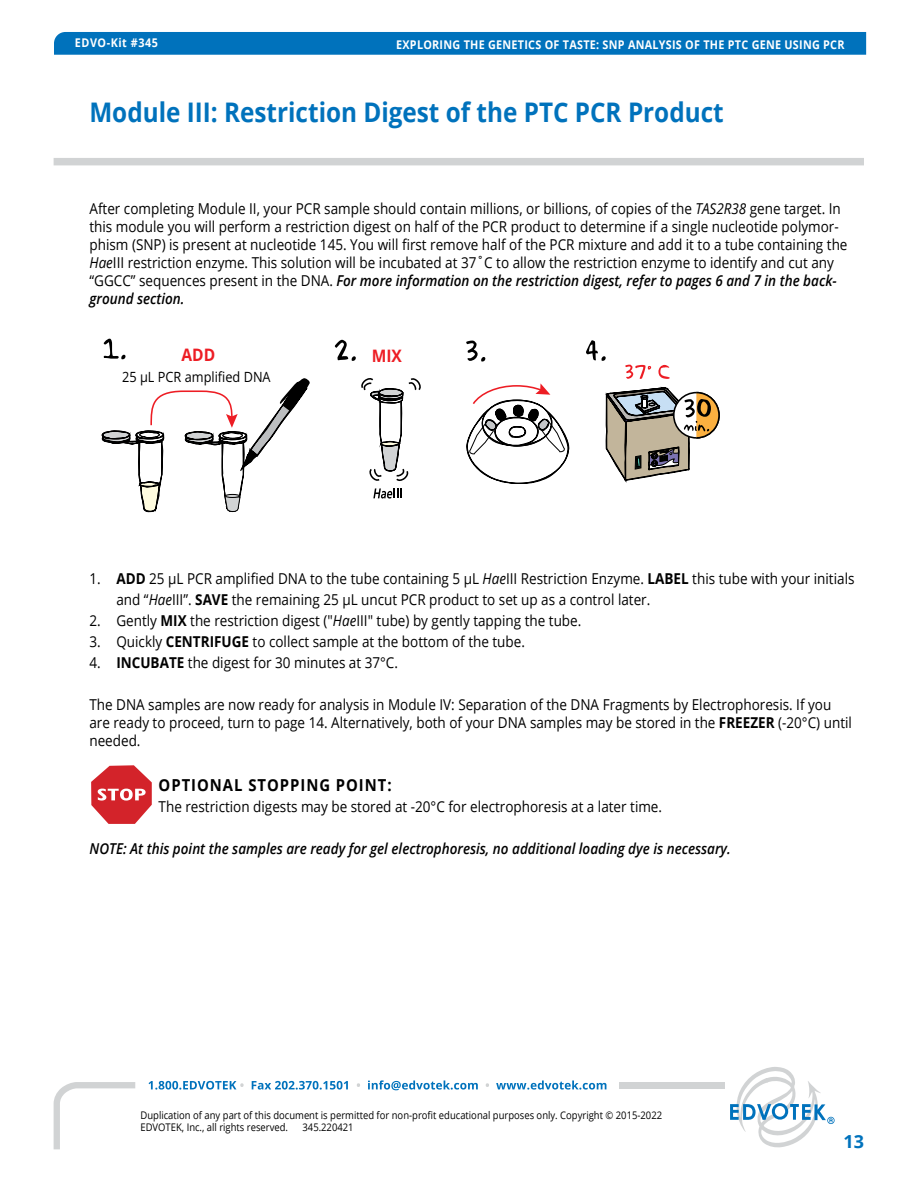
<style>
.page{position:relative;width:918px;height:1188px;background:#fff}
.page>*{position:absolute;margin:0;border:0;box-sizing:border-box;transform-origin:0 0}
.t1{font:700 27px "Open Sans";color:#0072bc;scale:.9 1}
.t2{font:700 18px "Open Sans";color:#0072bc}
.t3{font:700 17.25px "Open Sans";color:#ed1d24;scale:.9 1}
.t4{font:700 16.5px "Open Sans";letter-spacing:.065em;color:#000;scale:.9 1}
.t5{font:15px/18px "Open Sans";color:#000;scale:.9 1}
.t6{font:italic 600 15px "Open Sans";color:#000;scale:.9 1}
.t7{font:14.1px "Open Sans";color:#000;scale:.9 1}
.t8{font:700 12px "Open Sans";letter-spacing:.025em;color:#fff;scale:.9 1}
.t9{font:700 12px "Open Sans";letter-spacing:.05em;color:#fff;scale:.9 1}
.t10{font:10.5px/12.6px "Open Sans";color:#000;scale:.9 1}
.s1{font-style:italic}
.s2{font-weight:600;font-style:italic}
.s3{font-weight:700}
</style>
<div class="page">
<svg style="left:104px;top:339px;width:22px;height:20px"></svg>
<svg style="left:335px;top:340px;width:21px;height:21px"></svg>
<svg style="left:466px;top:341px;width:19px;height:21px"></svg>
<svg style="left:466px;top:383px;width:104px;height:101px"></svg>
<svg style="left:586px;top:340px;width:134px;height:143px"></svg>
<svg style="left:102px;top:378px;width:208px;height:135px"></svg>
<hr style="left:225px;top:494px;width:15px;height:3px;background:#d1d3d4;border-radius:50%">
<div style="left:225px;top:494px;width:15px;height:4px;border:1px solid #000;border-radius:50%"></div>
<svg style="left:361px;top:378px;width:60px;height:121px"></svg>
<svg style="left:91px;top:765px;width:61px;height:59px"></svg>
<div style="left:620px;top:1082px;width:105px;height:6px;background:#d1d3d4"></div>
<svg style="left:54px;top:1082px;width:81px;height:67px"></svg>
<svg style="left:149px;top:1081px;width:95px;height:9px"></svg>
<svg style="left:252px;top:1081px;width:96px;height:9px"></svg>
<svg style="left:357px;top:1083px;width:3px;height:4px"></svg>
<svg style="left:368px;top:1080px;width:110px;height:10px"></svg>
<svg style="left:486px;top:1083px;width:3px;height:4px"></svg>
<svg style="left:496px;top:1080px;width:110px;height:10px"></svg>
<svg style="left:730px;top:1067px;width:105px;height:81px"></svg>
<div style="left:54px;top:32px;width:812px;height:23px;background:#0072bc"></div>
<div style="left:54px;top:158px;width:810px;height:7px;background:#d1d3d4"></div>
<p class="t9" style="left:75px;top:34px;width:94px">EDVO-Kit #345</p>
<p class="t8" style="left:396px;top:36px;width:500px">EXPLORING THE GENETICS OF TASTE: SNP ANALYSIS OF THE PTC GENE USING PCR</p>
<h1 class="t1" style="left:89px;top:93px;width:706px">Module III: Restriction Digest of the PTC PCR Product</h1>
<p class="t5" style="left:90px;top:199px;width:844px">After completing Module II, your PCR sample should contain millions, or billions, of copies of the <span class="s1">TAS2R38</span> gene target. In this module you will perform a restriction digest on half of the PCR product to determine if a single nucleotide polymor&shy;phism (SNP) is present at nucleotide 145. You will first remove half of the PCR mixture and add it to a tube containing the <span class="s1">Hae</span>III restriction enzyme. This solution will be incubated at 37˚C to allow the restriction enzyme to identify and cut any “GGCC” sequences present in the DNA. <span class="s2">For more information on the restriction digest, refer to pages 6 and 7 in the back&shy;ground section.</span></p>
<p class="t3" style="left:182px;top:342px;width:39px">ADD</p>
<p class="t7" style="left:122px;top:367px;width:166px">25 µL PCR amplified DNA</p>
<p class="t3" style="left:372px;top:343px;width:35px">MIX</p>
<p class="t5" style="left:116px;top:568px;width:822px;line-height:21px;text-indent:-27px">1. <span class="s3">ADD</span> 25 µL PCR amplified DNA to the tube containing 5 µL <span class="s1">Hae</span>III Restriction Enzyme. <span class="s3">LABEL</span> this tube with your initials and “<span class="s1">Hae</span>III”. <span class="s3">SAVE</span> the remaining 25 µL uncut PCR product to set up as a control later.</p>
<p class="t5" style="left:89px;top:611px;width:548px">2. Gently <span class="s3">MIX</span> the restriction digest ("<span class="s1">Hae</span>III" tube) by gently tapping the tube.</p>
<p class="t5" style="left:89px;top:632px;width:486px">3. Quickly <span class="s3">CENTRIFUGE</span> to collect sample at the bottom of the tube.</p>
<p class="t5" style="left:89px;top:653px;width:344px">4. <span class="s3">INCUBATE</span> the digest for 30 minutes at 37°C.</p>
<p class="t5" style="left:89px;top:695px;width:849px">The DNA samples are now ready for analysis in Module IV: Separation of the DNA Fragments by Electrophoresis. If you are ready to proceed, turn to page 14. Alternatively, both of your DNA samples may be stored in the <span class="s3">FREEZER</span> (-20°C) until needed.</p>
<p class="t4" style="left:159px;top:773px;width:260px">OPTIONAL STOPPING POINT:</p>
<p class="t5" style="left:159px;top:797px;width:561px">The restriction digests may be stored at -20°C for electrophoresis at a later time.</p>
<p class="t6" style="left:90px;top:838px;width:714px">NOTE: At this point the samples are ready for gel electrophoresis, no additional loading dye is necessary.</p>
<p class="t10" style="left:141px;top:1108px;width:581px">Duplication of any part of this document is permitted for non-profit educational purposes only. Copyright © 2015-2022<br>EDVOTEK, Inc., all rights reserved.</p>
<p class="t10" style="left:303px;top:1121px;width:58px">345.220421</p>
<p class="t2" style="left:843px;top:1129px;width:22px">13</p>
</div>
